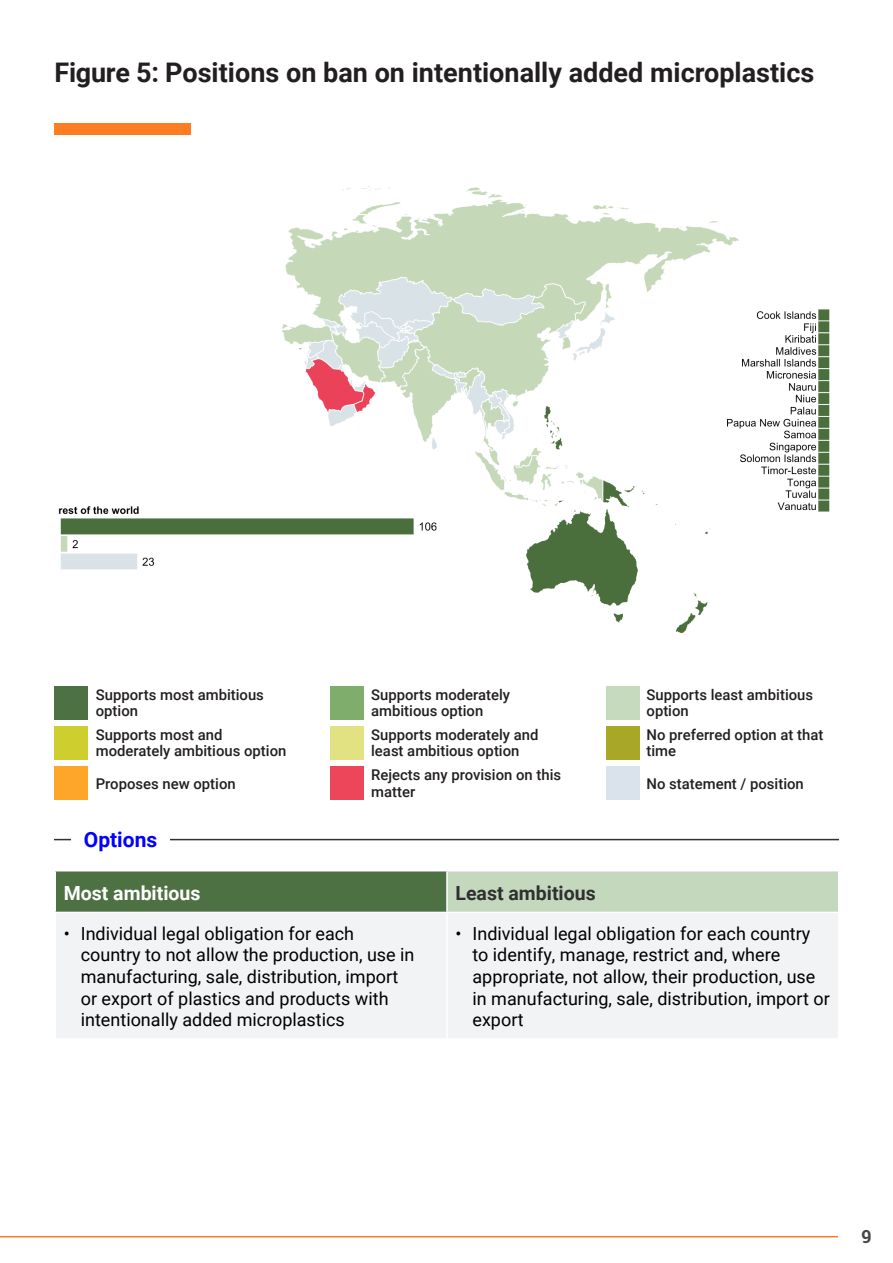
<style>
.page{position:relative;width:893px;height:1263px;background:#fff}
.page>*{position:absolute;margin:0;border:0;box-sizing:border-box;transform-origin:0 0}
.Heading_1{font:700 27px "Roboto";color:#231f20}
.t1{font:700 21px "Roboto";color:#00f}
.t2{font:700 19.5px "Roboto";color:#303030}
.t3{font:700 19.5px "Roboto";color:#fff}
.t4{font:18px/21.6px "Roboto";color:#000}
.t5{font:700 18px "Roboto Slab";color:#454647}
.t6{font:500 14.85px/16.2px "Roboto";color:#231f20}
</style>
<div class="page">
<hr style="left:0;top:1236px;width:893px;height:1px;background:#ff7d22">
<div style="left:839px;top:1209px;width:54px;height:54px;background:#fff"></div>
<img style="left:58px;top:186px;width:772px;height:447px">
<hr style="left:54px;top:839px;width:785px;height:1px;background:#303030">
<div style="left:72px;top:825px;width:98px;height:28px;background:#fff"></div>
<div style="left:54px;top:123px;width:136px;height:12px;background:#ff7d22"></div>
<div style="left:54px;top:686px;width:34px;height:34px;background:#4e7144"></div>
<div style="left:330px;top:686px;width:34px;height:34px;background:#7ead6c"></div>
<div style="left:606px;top:686px;width:34px;height:34px;background:#c6dabd"></div>
<div style="left:54px;top:726px;width:34px;height:34px;background:#cecf2f"></div>
<div style="left:330px;top:726px;width:34px;height:34px;background:#e2e283"></div>
<div style="left:606px;top:726px;width:34px;height:34px;background:#a9a728"></div>
<div style="left:54px;top:766px;width:34px;height:34px;background:#fda629"></div>
<div style="left:330px;top:766px;width:34px;height:34px;background:#ed4559"></div>
<div style="left:606px;top:766px;width:34px;height:34px;background:#dae3eb"></div>
<div style="left:55px;top:871px;width:392px;height:41px;background:#4e7144"></div>
<div style="left:447px;top:871px;width:392px;height:41px;background:#c4d8bd"></div>
<div style="left:56px;top:913px;width:782px;height:125px;background:#f2f3f4"></div>
<hr style="left:54px;top:871px;width:2px;height:41px;background:#fff">
<hr style="left:446px;top:871px;width:2px;height:41px;background:#fff">
<hr style="left:838px;top:871px;width:1px;height:41px;background:#fff">
<hr style="left:446px;top:913px;width:2px;height:125px;background:#fff">
<p class="Heading_1" style="left:54px;top:54px;width:761px">Figure 5: Positions on ban on intentionally added microplastics</p>
<p class="t6" style="left:96px;top:686px;width:170px">Supports most ambitious option</p>
<p class="t6" style="left:371px;top:686px;width:140px">Supports moderately ambitious option</p>
<p class="t6" style="left:647px;top:686px;width:168px">Supports least ambitious option</p>
<p class="t6" style="left:96px;top:726px;width:192px">Supports most and moderately ambitious option</p>
<p class="t6" style="left:371px;top:726px;width:169px">Supports moderately and least ambitious option</p>
<p class="t6" style="left:647px;top:726px;width:178px">No preferred option at that time</p>
<p class="t6" style="left:96px;top:774px;width:141px">Proposes new option</p>
<p class="t6" style="left:371px;top:766px;width:191px">Rejects any provision on this matter</p>
<p class="t6" style="left:647px;top:774px;width:159px">No statement / position</p>
<p class="t1" style="left:84px;top:825px;width:75px">Options</p>
<p class="t3" style="left:64px;top:879px;width:138px">Most ambitious</p>
<p class="t2" style="left:455px;top:879px;width:142px">Least ambitious</p>
<p class="t4" style="left:81px;top:922px;width:335px;text-indent:-17px">• Individual legal obligation for each country to not allow the production, use in manufacturing, sale, distribution, import or export of plastics and products with intentionally added microplastics</p>
<p class="t4" style="left:472px;top:922px;width:359px;text-indent:-17px">• Individual legal obligation for each country to identify, manage, restrict and, where appropriate, not allow, their production, use in manufacturing, sale, distribution, import or export</p>
<p class="t5" style="left:862px;top:1224px;width:12px">9</p>
</div>
